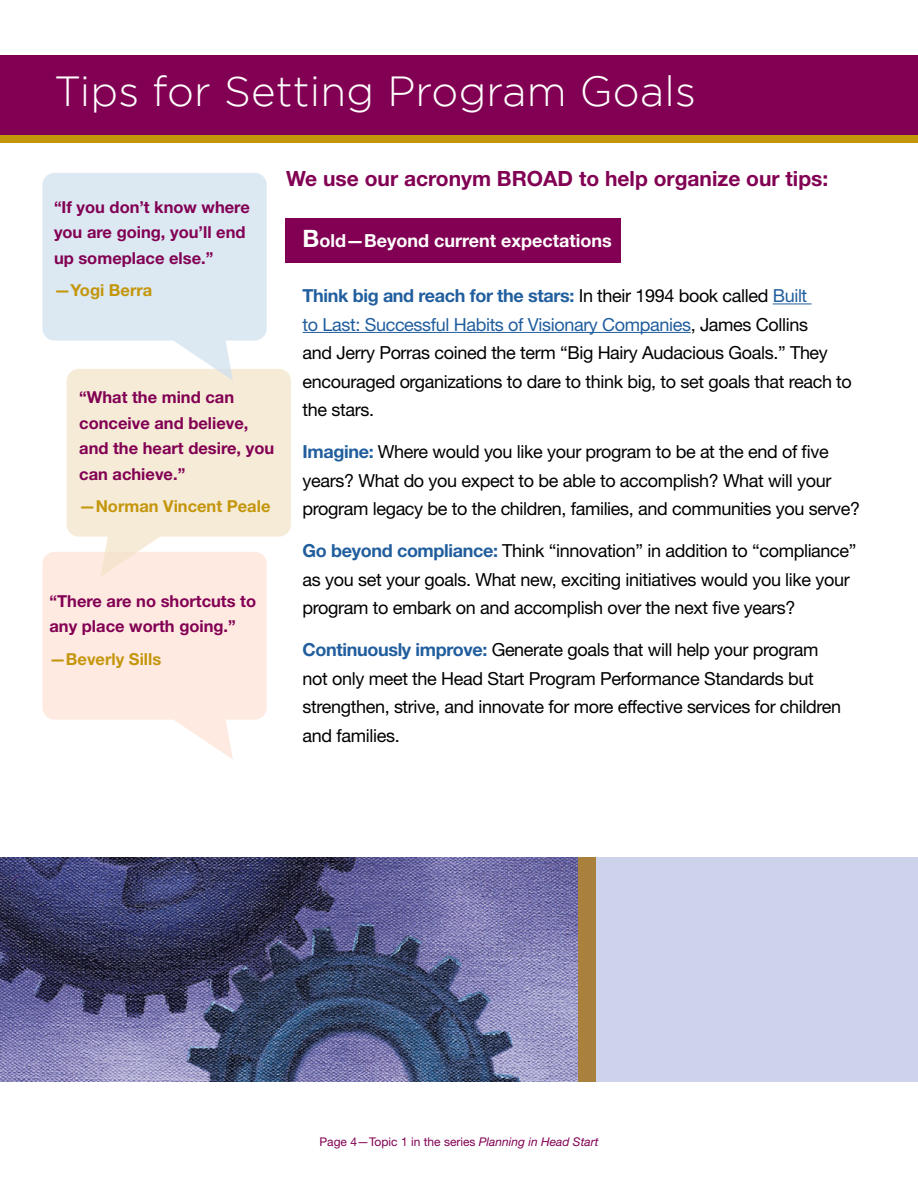
<style>
.page{position:relative;width:918px;height:1188px;background:#fff}
.page>*{position:absolute;margin:0;border:0;box-sizing:border-box;transform-origin:0 0}
.t1{font:300 42px "Gotham";letter-spacing:.005em;color:#fff}
.Body_Bold_14_20{font:700 21px "Helvetica Neue LT Std";color:#820053}
.Body{font:18px/28.5px "Helvetica Neue LT Std";letter-spacing:-.02em;color:#000}
.Initial_Cap_-_12_20{font:700 18px "Helvetica Neue LT Std";color:#fff}
.t2{font:700 16.5px/25.5px "Helvetica Neue LT Std";color:#820053}
.t3{font:700 16.5px "Helvetica Neue LT Std";color:#c4960c}
.t4{font:12px "Helvetica Neue LT Std";color:#820053}
.s1{font-size:24px}
.s2{font-weight:700;color:#215e9e}
.s3{color:#215e9e}
.s4{font-style:italic}
</style>
<div class="page">
<svg style="left:42px;top:552px;width:225px;height:207px;fill:#ffeae2"></svg>
<svg style="left:67px;top:369px;width:224px;height:208px;background:#f7ecdb"></svg>
<svg style="left:42px;top:173px;width:225px;height:208px;background:#e1ebf3"></svg>
<div style="left:0;top:55px;width:918px;height:80px;background:#820053"></div>
<div style="left:0;top:135px;width:918px;height:8px;background:#c4960c"></div>
<div style="left:285px;top:218px;width:335px;height:45px;background:#820053"></div>
<img style="left:0;top:857px;width:579px;height:225px">
<div style="left:579px;top:857px;width:18px;height:225px;background:#a9813c"></div>
<div style="left:597px;top:857px;width:321px;height:225px;background:#cdd3ea"></div>
<hr style="left:773px;top:303px;width:39px;height:1px;background:#215e9e">
<hr style="left:303px;top:332px;width:388px;height:1px;background:#215e9e">
<h2 class="t1" style="left:54px;top:68px;width:643px">Tips for Setting Program Goals</h2>
<p class="t2" style="left:54px;top:194px;width:197px">“If you don’t know where you are going, you’ll end up someplace else.”</p>
<p class="t3" style="left:54px;top:280px;width:100px">—Yogi Berra</p>
<p class="t2" style="left:79px;top:384px;width:196px">“What the mind can conceive and believe, and the heart desire, you can achieve.”</p>
<p class="t3" style="left:79px;top:496px;width:193px">—Norman Vincent Peale</p>
<p class="t2" style="left:49px;top:588px;width:208px">“There are no shortcuts to any place worth going.”</p>
<p class="t3" style="left:49px;top:648px;width:113px">—Beverly Sills</p>
<h3 class="Body_Bold_14_20" style="left:286px;top:166px;width:544px">We use our acronym BROAD to help organize our tips:</h3>
<h4 class="Initial_Cap_-_12_20" style="left:303px;top:229px;width:311px"><span class="s1">B</span>old—Beyond current expectations</h4>
<p class="Body" style="left:303px;top:281px;width:551px"><span class="s2">Think big and reach for the stars:</span> In their 1994 book called <span class="s3">Built<br>to Last: Successful Habits of Visionary Companies</span>, James Collins<br>and Jerry Porras coined the term “Big Hairy Audacious Goals.” They encouraged organizations to dare to think big, to set goals that reach to the stars.</p>
<p class="Body" style="left:303px;top:437px;width:559px"><span class="s2">Imagine:</span> Where would you like your program to be at the end of five years? What do you expect to be able to accomplish? What will your program legacy be to the children, families, and communities you serve?</p>
<p class="Body" style="left:303px;top:536px;width:555px"><span class="s2">Go beyond compliance:</span> Think “innovation” in addition to “compliance” as you set your goals. What new, exciting initiatives would you like your program to embark on and accomplish over the next five years?</p>
<p class="Body" style="left:303px;top:635px;width:540px"><span class="s2">Continuously improve:</span> Generate goals that will help your program not only meet the Head Start Program Performance Standards but strengthen, strive, and innovate for more effective services for children and families.</p>
<p class="t4" style="left:320px;top:1135px;width:280px">Page 4—Topic 1 in the series <span class="s4">Planning in Head Start</span></p>
</div>
